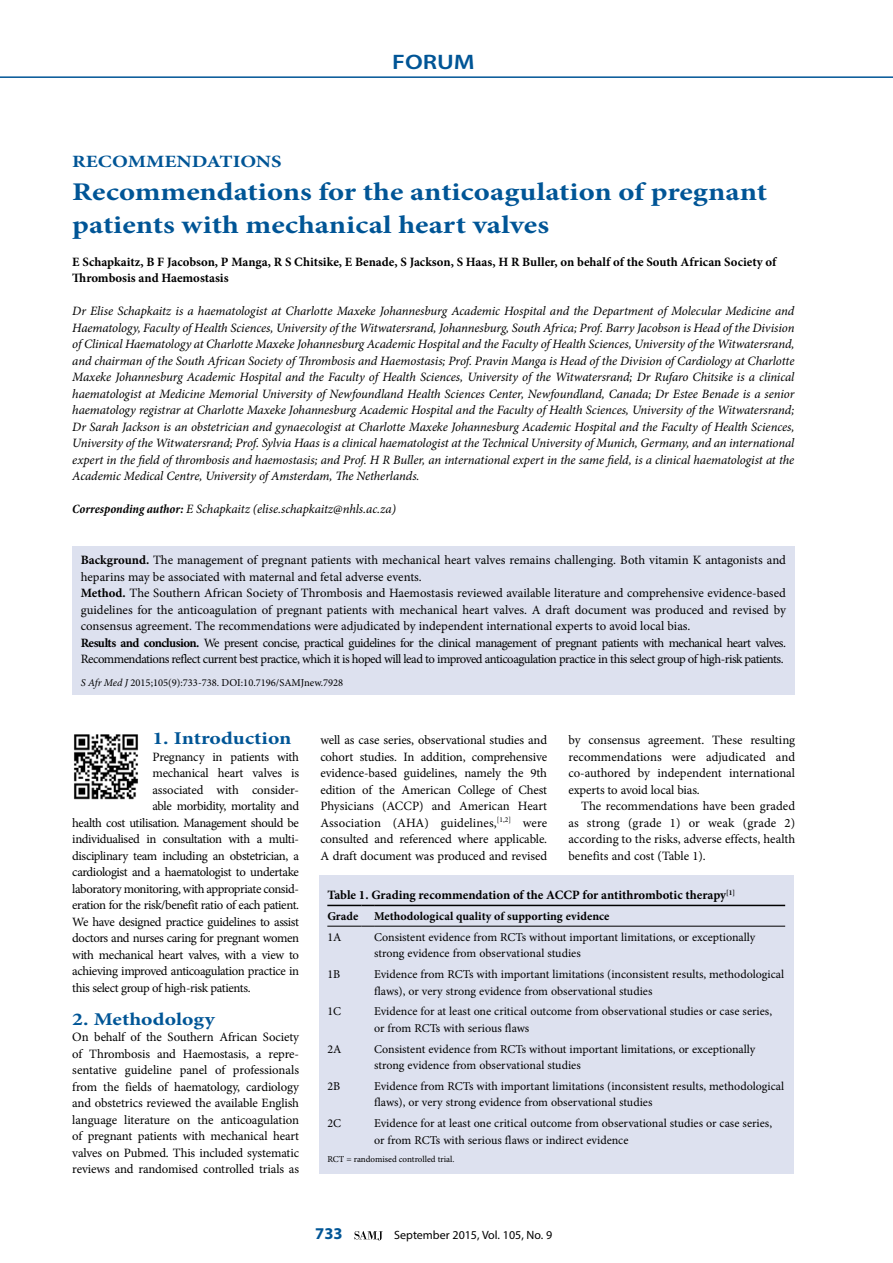
<style>
.page{position:relative;width:893px;height:1263px;background:#fff}
.page>*{position:absolute;margin:0;border:0;box-sizing:border-box;transform-origin:0 0}
.t1{font:700 25.5px/33px "Minion Pro";color:#005596;scale:1.2 1}
.t2{font:600 21px "Myriad Pro";color:#005596;scale:1.2 1}
.t3{font:700 18px "Minion Pro";color:#005596;scale:1.2 1}
.t4{font:700 17.25px "Minion Pro";color:#005596;scale:1.2 1}
.t5{font:700 16.5px "Myriad Pro";color:#005596}
.t6{font:12.75px/16.5px "Minion Pro";letter-spacing:-.02em;color:#000;text-align:justify}
.t7{font:italic 12.75px/16.5px "Minion Pro";letter-spacing:-.01em;color:#000;text-align:justify}
.t8{font:700 12.75px/16.5px "Minion Pro";color:#000}
.t9{font:12px/16.5px "Minion Pro";color:#000}
.t10{font:700 12px "Minion Pro";color:#000}
.t11{font:12px "Myriad Pro";color:#000}
.t12{font:10.5px "Minion Pro";color:#000}
.t13{font:9px "Minion Pro";color:#000}
.s1{font-weight:700;font-stretch:condensed}
.s2{font-weight:700}
.s3{font-style:italic}
</style>
<div class="page">
<hr style="left:0;top:76px;width:893px;height:2px;background:#005596">
<svg style="left:354px;top:1231px;width:29px;height:9px"></svg>
<div style="left:72px;top:546px;width:722px;height:149px;background:#dde1ef"></div>
<img style="left:74px;top:734px;width:64px;height:66px">
<div style="left:319px;top:875px;width:475px;height:298px;background:#dde1ef"></div>
<hr style="left:327px;top:905px;width:34px;height:1px;background:#000">
<svg style="left:361px;top:905px;width:13px;height:1px"></svg>
<hr style="left:374px;top:905px;width:411px;height:1px;background:#000">
<hr style="left:327px;top:926px;width:34px;height:1px;background:#000">
<svg style="left:361px;top:926px;width:13px;height:1px"></svg>
<hr style="left:374px;top:926px;width:411px;height:1px;background:#000">
<h2 class="t2" style="left:392px;top:48px;width:70px">FORUM</h2>
<h3 class="t4" style="left:72px;top:149px;width:176px">RECOMMENDATIONS</h3>
<h1 class="t1" style="left:72px;top:175px;width:580px">Recommendations for the anticoagulation of pregnant patients with mechanical heart valves</h1>
<p class="t8" style="left:72px;top:253px;width:705px">E Schapkaitz, B F Jacobson, P Manga, R S Chitsike, E Benade, S Jackson, S Haas, H R Buller, on behalf of the South African Society of<br>Thrombosis and Haemostasis</p>
<p class="t7" style="left:72px;top:303px;width:724px">Dr Elise Schapkaitz is a haematologist at Charlotte Maxeke Johannesburg Academic Hospital and the Department of Molecular Medicine and Haematology, Faculty of Health Sciences, University of the Witwatersrand, Johannesburg, South Africa; Prof. Barry Jacobson is Head of the Division of Clinical Haematology at Charlotte Maxeke Johannesburg Academic Hospital and the Faculty of Health Sciences, University of the Witwatersrand, and chairman of the South African Society of Thrombosis and Haemostasis; Prof. Pravin Manga is Head of the Division of Cardiology at Charlotte Maxeke Johannesburg Academic Hospital and the Faculty of Health Sciences, University of the Witwatersrand; Dr Rufaro Chitsike is a clinical haematologist at Medicine Memorial University of Newfoundland Health Sciences Center, Newfoundland, Canada; Dr Estee Benade is a senior haematology registrar at Charlotte Maxeke Johannesburg Academic Hospital and the Faculty of Health Sciences, University of the Witwatersrand; Dr Sarah Jackson is an obstetrician and gynaecologist at Charlotte Maxeke Johannesburg Academic Hospital and the Faculty of Health Sciences, University of the Witwatersrand; Prof. Sylvia Haas is a clinical haematologist at the Technical University of Munich, Germany, and an international expert in the field of thrombosis and haemostasis; and Prof. H R Buller, an international expert in the same field, is a clinical haematologist at the Academic Medical Centre, University of Amsterdam, The Netherlands.</p>
<p class="t7" style="left:72px;top:501px;width:325px"><span class="s1">Corresponding author:</span> E Schapkaitz (elise.schapkaitz@nhls.ac.za)</p>
<p class="t6" style="left:81px;top:552px;width:707px;text-align:left"><span class="s2">Background.</span> The management of pregnant patients with mechanical heart valves remains challenging. Both vitamin K antagonists and heparins may be associated with maternal and fetal adverse events.<br><span class="s2">Method.</span> The Southern African Society of Thrombosis and Haemostasis reviewed available literature and comprehensive evidence-based guidelines for the anticoagulation of pregnant patients with mechanical heart valves. A draft document was produced and revised by consensus agreement. The recommendations were adjudicated by independent international experts to avoid local bias.<br><span class="s2">Results and conclusion.</span> We present concise, practical guidelines for the clinical management of pregnant patients with mechanical heart valves.<br>Recommendations reflect current best practice, which it is hoped will lead to improved anticoagulation practice in this select group of high-risk patients.</p>
<p class="t12" style="left:81px;top:675px;width:264px"><span class="s3">S Afr Med J</span> 2015;105(9):733-738. DOI:10.7196/SAMJnew.7928</p>
<h3 class="t3" style="left:153px;top:726px;width:117px">1. Introduction</h3>
<p class="t6" style="left:153px;top:748px;width:148px">Pregnancy in patients with</p>
<p class="t6" style="left:153px;top:765px;width:148px">mechanical heart valves is</p>
<p class="t6" style="left:153px;top:781px;width:148px">associated with consider-</p>
<p class="t6" style="left:153px;top:798px;width:148px">able morbidity, mortality and</p>
<p class="t6" style="left:72px;top:814px;width:228px">health cost utilisation. Management should be</p>
<p class="t6" style="left:72px;top:831px;width:228px">individualised in consultation with a multi-</p>
<p class="t6" style="left:72px;top:847px;width:228px">disciplinary team including an obstetrician, a</p>
<p class="t6" style="left:72px;top:864px;width:228px">cardiologist and a haematologist to undertake</p>
<p class="t6" style="left:72px;top:880px;width:228px">laboratory monitoring, with appropriate consid-</p>
<p class="t6" style="left:72px;top:897px;width:228px">eration for the risk/benefit ratio of each patient.</p>
<p class="t6" style="left:72px;top:913px;width:228px">We have designed practice guidelines to assist</p>
<p class="t6" style="left:72px;top:930px;width:228px">doctors and nurses caring for pregnant women</p>
<p class="t6" style="left:72px;top:946px;width:228px">with mechanical heart valves, with a view to</p>
<p class="t6" style="left:72px;top:963px;width:228px">achieving improved anticoagulation practice in</p>
<p class="t6" style="left:72px;top:979px;width:180px">this select group of high-risk patients.</p>
<h3 class="t3" style="left:72px;top:1006px;width:120px">2. Methodology</h3>
<p class="t6" style="left:72px;top:1029px;width:228px">On behalf of the Southern African Society of Thrombosis and Haemostasis, a repre&shy;sentative guideline panel of professionals from the fields of haematology, cardiology and obstetrics reviewed the available English language literature on the anticoagulation of pregnant patients with mechanical heart valves on Pubmed. This included systematic reviews and randomised controlled trials as</p>
<p class="t6" style="left:320px;top:732px;width:228px">well as case series, observational studies and cohort studies. In addition, comprehensive evidence-based guidelines, namely the 9th edition of the American College of Chest Physicians (ACCP) and American Heart Association (AHA) guidelines,<sup>[1,2]</sup> were consulted and referenced where applicable.<br>A draft document was produced and revised</p>
<p class="t6" style="left:568px;top:732px;width:228px">by consensus agreement. These resulting recommendations were adjudicated and co-authored by independent international experts to avoid local bias.</p>
<p class="t6" style="left:568px;top:798px;width:228px;text-indent:13px">The recommendations have been graded as strong (grade 1) or weak (grade 2) according to the risks, adverse effects, health benefits and cost (Table 1).</p>
<p class="t8" style="left:327px;top:887px;width:409px">Table 1. Grading recommendation of the ACCP for antithrombotic therapy<sup>[1]</sup></p>
<p class="t10" style="left:327px;top:908px;width:33px">Grade</p>
<p class="t10" style="left:374px;top:908px;width:237px">Methodological quality of supporting evidence</p>
<p class="t9" style="left:327px;top:929px;width:16px">1A</p>
<p class="t9" style="left:374px;top:929px;width:383px">Consistent evidence from RCTs without important limitations, or exceptionally strong evidence from observational studies</p>
<p class="t9" style="left:327px;top:966px;width:14px">1B</p>
<p class="t9" style="left:374px;top:966px;width:412px">Evidence from RCTs with important limitations (inconsistent results, methodological flaws), or very strong evidence from observational studies</p>
<p class="t9" style="left:327px;top:1003px;width:15px">1C</p>
<p class="t9" style="left:374px;top:1003px;width:399px">Evidence for at least one critical outcome from observational studies or case series, or from RCTs with serious flaws</p>
<p class="t9" style="left:327px;top:1040px;width:16px">2A</p>
<p class="t9" style="left:374px;top:1040px;width:383px">Consistent evidence from RCTs without important limitations, or exceptionally strong evidence from observational studies</p>
<p class="t9" style="left:327px;top:1078px;width:14px">2B</p>
<p class="t9" style="left:374px;top:1078px;width:412px">Evidence from RCTs with important limitations (inconsistent results, methodological flaws), or very strong evidence from observational studies</p>
<p class="t9" style="left:327px;top:1115px;width:15px">2C</p>
<p class="t9" style="left:374px;top:1115px;width:399px">Evidence for at least one critical outcome from observational studies or case series, or from RCTs with serious flaws or indirect evidence</p>
<p class="t13" style="left:327px;top:1153px;width:129px">RCT = randomised controlled trial.</p>
<p class="t5" style="left:315px;top:1223px;width:29px">733</p>
<p class="t11" style="left:394px;top:1228px;width:160px">September 2015, Vol. 105, No. 9</p>
</div>
